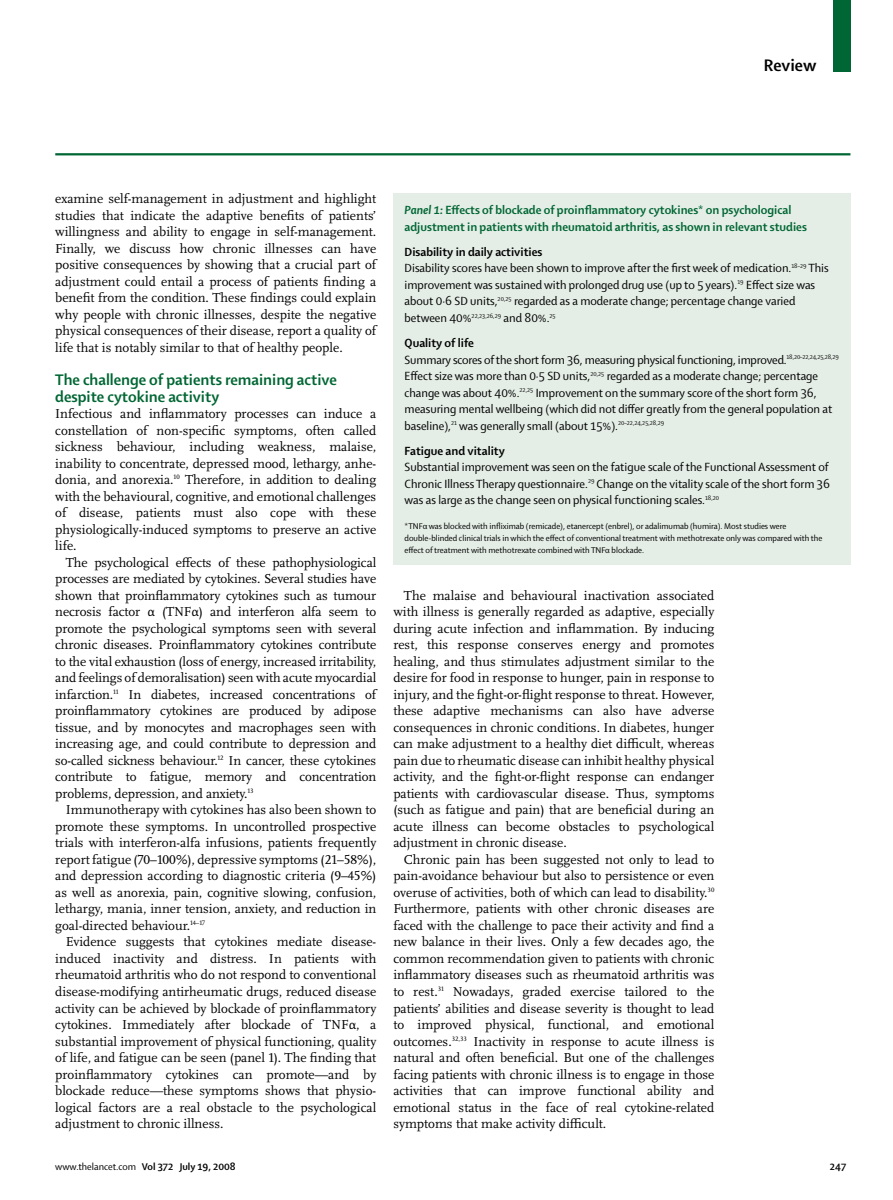
<style>
.page{position:relative;width:893px;height:1200px;background:#fff}
.page>*{position:absolute;margin:0;border:0;box-sizing:border-box;transform-origin:0 0}
.t1{font:700 18px "Shaker 2 Lancet";color:#000}
.t2{font:700 16.5px/16.5px "Shaker 2 Lancet";color:#063}
.t3{font:13.5px/16.5px "Scala Lancet Pro";color:#000;text-align:justify}
.t4{font:12.75px/16.5px "Shaker 2 Lancet";color:#000}
.t5{font:700 12.75px/16.5px "Shaker 2 Lancet";color:#063}
.t6{font:700 12.75px "Shaker 2 Lancet";color:#000}
.t7{font:10.5px "Shaker 2 Lancet";color:#000}
.t8{font:700 10.5px "Shaker 2 Lancet";color:#000}
.t9{font:9px/12px "Shaker 2 Lancet";color:#000}
.s1{font-style:italic}
.s2{font-weight:700}
</style>
<div class="page">
<div style="left:833px;top:0;width:17px;height:71px;background:#063"></div>
<hr style="left:55px;top:153px;width:795px;height:2px;background:#063">
<div style="left:393px;top:193px;width:457px;height:371px;background:#e4ede6"></div>
<h1 class="t1" style="left:764px;top:58px;width:54px">Review</h1>
<p class="t3" style="left:55px;top:192px;width:323px">examine self-management in adjustment and highlight studies that indicate the adaptive benefits of patients’ willingness and ability to engage in self-management.<br>Finally, we discuss how chronic illnesses can have positive consequences by showing that a crucial part of adjustment could entail a process of patients finding a benefit from the condition. These findings could explain why people with chronic illnesses, despite the negative physical consequences of their disease, report a quality of life that is notably similar to that of healthy people.</p>
<p class="t2" style="left:55px;top:373px;width:283px">The challenge of patients remaining active despite cytokine activity</p>
<p class="t3" style="left:55px;top:406px;width:323px">Infectious and inflammatory processes can induce a constellation of non-specific symptoms, often called sickness behaviour, including weakness, malaise, inability to concentrate, depressed mood, lethargy, anhe&shy;donia, and anorexia.<sup>10</sup> Therefore, in addition to dealing with the behavioural, cognitive, and emotional challenges of disease, patients must also cope with these physiologically-induced symptoms to preserve an active life.</p>
<p class="t3" style="left:55px;top:555px;width:323px;text-indent:11px">The psychological effects of these pathophysiological processes are mediated by cytokines. Several studies have shown that proinflammatory cytokines such as tumour necrosis factor α (TNFα) and interferon alfa seem to promote the psychological symptoms seen with several chronic diseases. Proinflammatory cytokines contribute to the vital exhaustion (loss of energy, increased irritability, and feelings of demoralisation) seen with acute myocardial infarction.<sup>11</sup> In diabetes, increased concentrations of proinflammatory cytokines are produced by adipose tissue, and by monocytes and macrophages seen with increasing age, and could contribute to depression and so-called sickness behaviour.<sup>12</sup> In cancer, these cytokines contribute to fatigue, memory and concentration problems, depression, and anxiety.<sup>13</sup></p>
<p class="t3" style="left:55px;top:802px;width:323px;text-indent:11px">Immunotherapy with cytokines has also been shown to promote these symptoms. In uncontrolled prospective trials with interferon-alfa infusions, patients frequently report fatigue (70–100%), depressive symptoms (21–58%), and depression according to diagnostic criteria (9–45%) as well as anorexia, pain, cognitive slowing, confusion, lethargy, mania, inner tension, anxiety, and reduction in goal-directed behaviour.<sup>14–17</sup></p>
<p class="t3" style="left:55px;top:934px;width:323px;text-indent:11px">Evidence suggests that cytokines mediate disease&shy;induced inactivity and distress. In patients with rheumatoid arthritis who do not respond to conventional disease-modifying antirheumatic drugs, reduced disease activity can be achieved by blockade of proinflammatory cytokines. Immediately after blockade of TNFα, a substantial improvement of physical functioning, quality of life, and fatigue can be seen (panel 1). The finding that proinflammatory cytokines can promote—and by blockade reduce—these symptoms shows that physio&shy;logical factors are a real obstacle to the psychological adjustment to chronic illness.</p>
<p class="t5" style="left:405px;top:203px;width:404px"><span class="s1">Panel 1:</span> Effects of blockade of proinflammatory cytokines* on psychological adjustment in patients with rheumatoid arthritis, as shown in relevant studies</p>
<p class="t4" style="left:405px;top:245px;width:426px"><span class="s2">Disability in daily activities<br></span>Disability scores have been shown to improve after the first week of medication.<sup>18–29</sup> This improvement was sustained with prolonged drug use (up to 5 years).<sup>19</sup> Effect size was about 0·6 SD units,<sup>20,25</sup> regarded as a moderate change; percentage change varied between 40%<sup>22,23,26,29</sup> and 80%.<sup>25</sup></p>
<p class="t4" style="left:405px;top:336px;width:436px"><span class="s2">Quality of life<br></span>Summary scores of the short form 36, measuring physical functioning, improved.<sup>18,20–22,24,25,28,29<br></sup>Effect size was more than 0·5 SD units,<sup>20,25</sup> regarded as a moderate change; percentage change was about 40%.<sup>22,25</sup> Improvement on the summary score of the short form 36, measuring mental wellbeing (which did not differ greatly from the general population at baseline),<sup>21</sup> was generally small (about 15%).<sup>20–22,24,25,28,29</sup></p>
<p class="t6" style="left:405px;top:445px;width:102px">Fatigue and vitality</p>
<p class="t4" style="left:405px;top:460px;width:427px;text-align:justify">Substantial improvement was seen on the fatigue scale of the Functional Assessment of Chronic Illness Therapy questionnaire.<sup>29</sup> Change on the vitality scale of the short form 36 was as large as the change seen on physical functioning scales.<sup>18,20</sup></p>
<p class="t9" style="left:405px;top:520px;width:419px">*TNFα was blocked with infliximab (remicade), etanercept (enbrel), or adalimumab (humira). Most studies were double-blinded clinical trials in which the effect of conventional treatment with methotrexate only was compared with the effect of treatment with methotrexate combined with TNFα blockade.</p>
<p class="t3" style="left:393px;top:588px;width:323px;text-indent:11px">The malaise and behavioural inactivation associated with illness is generally regarded as adaptive, especially during acute infection and inflammation. By inducing rest, this response conserves energy and promotes healing, and thus stimulates adjustment similar to the desire for food in response to hunger, pain in response to injury, and the fight-or-flight response to threat. However, these adaptive mechanisms can also have adverse consequences in chronic conditions. In diabetes, hunger can make adjustment to a healthy diet difficult, whereas pain due to rheumatic disease can inhibit healthy physical activity, and the fight-or-flight response can endanger patients with cardiovascular disease. Thus, symptoms (such as fatigue and pain) that are beneficial during an acute illness can become obstacles to psychological adjustment in chronic disease.</p>
<p class="t3" style="left:393px;top:852px;width:323px;text-indent:11px">Chronic pain has been suggested not only to lead to pain-avoidance behaviour but also to persistence or even overuse of activities, both of which can lead to disability.<sup>30<br></sup>Furthermore, patients with other chronic diseases are faced with the challenge to pace their activity and find a new balance in their lives. Only a few decades ago, the common recommendation given to patients with chronic inflammatory diseases such as rheumatoid arthritis was to rest.<sup>31</sup> Nowadays, graded exercise tailored to the patients’ abilities and disease severity is thought to lead to improved physical, functional, and emotional outcomes.<sup>32,33</sup> Inactivity in response to acute illness is natural and often beneficial. But one of the challenges facing patients with chronic illness is to engage in those activities that can improve functional ability and emotional status in the face of real cytokine-related symptoms that make activity difficult.</p>
<p class="t7" style="left:55px;top:1162px;width:182px">www.thelancet.com <span class="s2">Vol 372 July 19, 2008</span></p>
<p class="t8" style="left:830px;top:1162px;width:18px">247</p>
</div>
